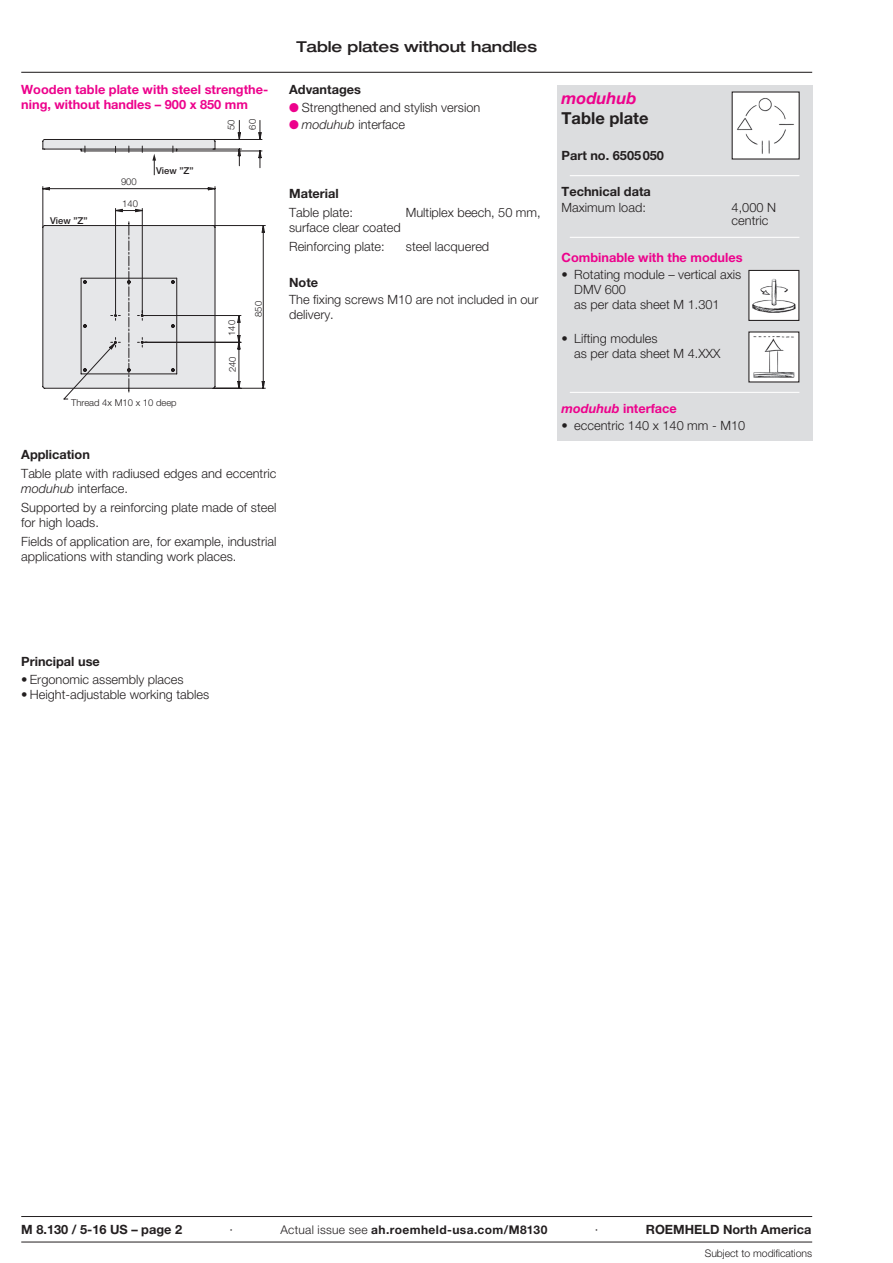
<style>
.page{position:relative;width:893px;height:1263px;background:#fff}
.page>*{position:absolute;margin:0;border:0;box-sizing:border-box;transform-origin:0 0}
.t1{font:700 16.5px "Helvetica Neue LT Pro";color:#231f20}
.t2{font:italic 700 16.5px "Helvetica Neue LT Pro";color:#ed028c}
.t3{font:500 expanded 15px "Helvetica Neue LT Pro";letter-spacing:-.005em;color:#231f20}
.t4{font:300 12.75px/14.9px "Helvetica Neue LT Pro";color:#231f20}
.t5{font:700 12.75px "Helvetica Neue LT Pro";color:#231f20}
.t6{font:700 12.75px/15.3px "Helvetica Neue LT Pro";color:#ed028c}
.t7{font:700 12px "Helvetica Neue LT Pro";letter-spacing:.035em;color:#231f20}
.t8{font:300 10.5px "Helvetica Neue LT Pro";letter-spacing:-.005em;color:#231f20}
.t9{font:300 9.45px "Helvetica Neue";color:#231f20}
.t10{font:300 9.45px "Helvetica Neue LT Pro";color:#231f20}
.t11{font:500 9.45px "Helvetica Neue LT Pro";color:#231f20}
.s1{color:#ed028c}
.s2{font-style:italic}
.s3{font-weight:300}
</style>
<div class="page">
<hr style="left:21px;top:72px;width:791px;height:1px;background:#231f20">
<div style="left:557px;top:85px;width:255px;height:172px;background:#dcdddf"></div>
<div style="left:557px;top:243px;width:255px;height:197px;background:#dcdddf"></div>
<div style="left:732px;top:92px;width:67px;height:67px;background:#fff"></div>
<img style="left:737px;top:98px;width:57px;height:56px">
<div style="left:749px;top:332px;width:50px;height:50px;background:#fff"></div>
<img style="left:753px;top:336px;width:42px;height:42px">
<hr style="left:570px;top:175px;width:229px;height:1px;background:#fff">
<img style="left:750px;top:272px;width:47px;height:47px">
<div style="left:748px;top:270px;width:51px;height:51px;border:1px solid #231f20"></div>
<hr style="left:570px;top:237px;width:229px;height:1px;background:#fff">
<hr style="left:570px;top:392px;width:229px;height:1px;background:#fff">
<svg style="left:42px;top:120px;width:224px;height:279px"></svg>
<svg style="left:42px;top:225px;width:174px;height:164px;background:#d9dadc"></svg>
<svg style="left:42px;top:139px;width:174px;height:36px"></svg>
<hr style="left:21px;top:1242px;width:791px;height:1px;background:#231f20">
<hr style="left:21px;top:1216px;width:791px;height:1px;background:#231f20">
<p class="t3" style="left:296px;top:37px;width:242px">Table plates without handles</p>
<p class="t6" style="left:21px;top:82px;width:249px">Wooden table plate with steel strengthe&shy;ning, without handles – 900 x 850 mm</p>
<p class="t2" style="left:562px;top:88px;width:77px">moduhub</p>
<p class="t1" style="left:562px;top:108px;width:89px">Table plate</p>
<p class="t5" style="left:562px;top:148px;width:104px">Part no. 6505050</p>
<p class="t5" style="left:562px;top:184px;width:91px">Technical data</p>
<p class="t4" style="left:562px;top:199px;width:86px">Maximum load:</p>
<p class="t4" style="left:732px;top:200px;width:46px;line-height:13.5px">4,000 N centric</p>
<p class="t6" style="left:562px;top:250px;width:183px">Combinable with the modules</p>
<p class="t4" style="left:574px;top:267px;width:169px;text-indent:-13px">• Rotating module – vertical axis<br>DMV 600<br>as per data sheet M 1.301</p>
<p class="t4" style="left:574px;top:331px;width:148px;text-indent:-13px">• Lifting modules<br>as per data sheet M 4.XXX</p>
<p class="t5" style="left:289px;top:82px;width:73px">Advantages</p>
<p class="t4" style="left:289px;top:99px;width:193px"><span class="s1">●</span> Strengthened and stylish version</p>
<p class="t4" style="left:289px;top:117px;width:118px"><span class="s1">●</span> <span class="s2">moduhub</span> interface</p>
<p class="t9" style="left:225px;top:130px;width:12px;rotate:-90deg">50</p>
<p class="t9" style="left:247px;top:130px;width:12px;rotate:-90deg">60</p>
<p class="t11" style="left:156px;top:165px;width:39px">View ”Z”</p>
<p class="t9" style="left:121px;top:175px;width:17px">900</p>
<p class="t5" style="left:289px;top:186px;width:51px">Material</p>
<p class="t4" style="left:289px;top:205px;width:65px">Table plate:</p>
<p class="t4" style="left:406px;top:205px;width:136px">Multiplex beech, 50 mm,</p>
<p class="t4" style="left:289px;top:218px;width:113px;line-height:19.2px">surface clear coated<br>Reinforcing plate:</p>
<p class="t9" style="left:122px;top:198px;width:17px">140</p>
<p class="t11" style="left:50px;top:215px;width:39px">View ”Z”</p>
<p class="t4" style="left:406px;top:239px;width:85px">steel lacquered</p>
<p class="t5" style="left:289px;top:275px;width:31px">Note</p>
<p class="t4" style="left:289px;top:292px;width:251px">The fixing screws M10 are not included in our delivery.</p>
<p class="t9" style="left:253px;top:317px;width:17px;rotate:-90deg">850</p>
<p class="t9" style="left:226px;top:336px;width:17px;rotate:-90deg">140</p>
<p class="t9" style="left:227px;top:372px;width:17px;rotate:-90deg">240</p>
<p class="t10" style="left:71px;top:397px;width:107px">Thread 4x M10 x 10 deep</p>
<p class="t5" style="left:21px;top:447px;width:70px">Application</p>
<p class="t4" style="left:21px;top:466px;width:257px">Table plate with radiused edges and eccentric <span class="s2">moduhub</span> interface.</p>
<p class="t4" style="left:21px;top:500px;width:257px">Supported by a reinforcing plate made of steel for high loads.</p>
<p class="t4" style="left:21px;top:534px;width:257px">Fields of application are, for example, industrial applications with standing work places.</p>
<p class="t5" style="left:21px;top:654px;width:80px">Principal use</p>
<p class="t4" style="left:21px;top:671px;width:164px">• Ergonomic assembly places</p>
<p class="t4" style="left:21px;top:687px;width:190px">• Height-adjustable working tables</p>
<p class="t6" style="left:562px;top:400px;width:117px"><span class="s2">moduhub</span> interface</p>
<p class="t4" style="left:562px;top:417px;width:185px">• eccentric 140 x 140 mm - M10</p>
<p class="t5" style="left:21px;top:1221px;width:162px">M 8.130 / 5-16 US – page 2</p>
<p class="t4" style="left:229px;top:1221px;width:5px">∙</p>
<p class="t7" style="left:280px;top:1222px;width:268px"><span class="s3">Actual issue see</span> ah.roemheld-usa.com/M8130</p>
<p class="t4" style="left:595px;top:1221px;width:5px">∙</p>
<p class="t5" style="left:646px;top:1221px;width:167px">ROEMHELD North America</p>
<p class="t8" style="left:705px;top:1247px;width:109px">Subject to modifications</p>
</div>
